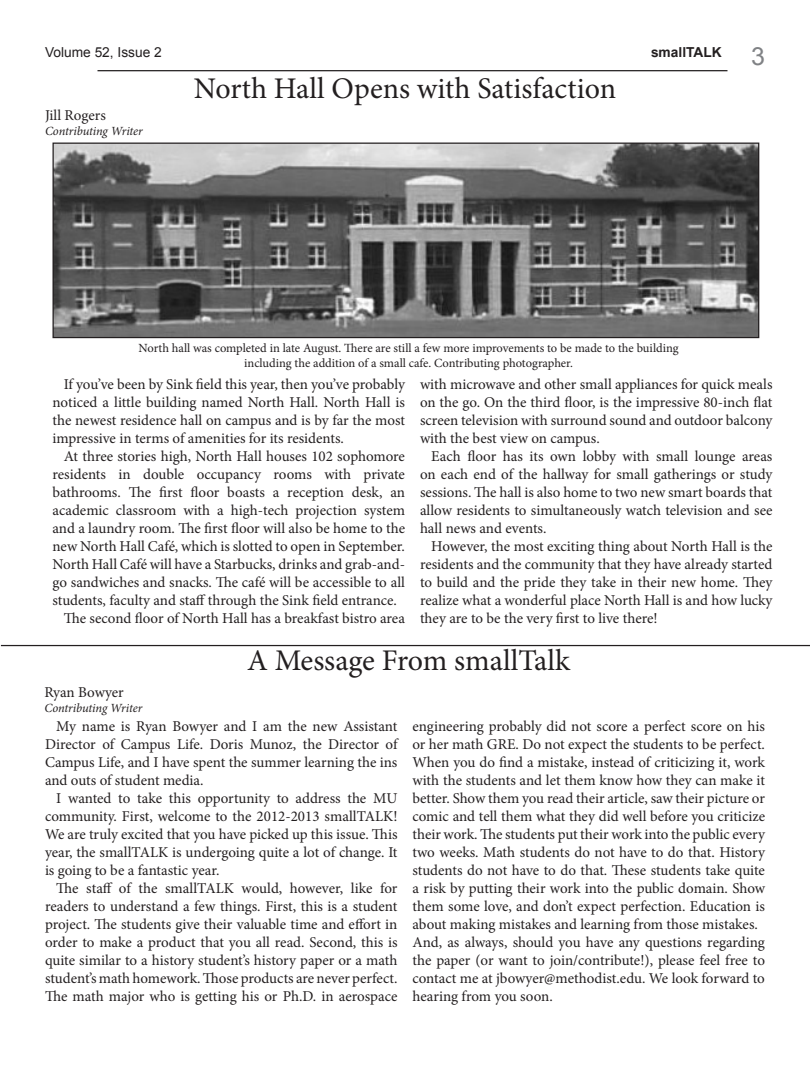
<style>
.page{position:relative;width:810px;height:1080px;background:#fff}
.page>*{position:absolute;margin:0;border:0;box-sizing:border-box;transform-origin:0 0}
.t1{font:30px "Minion Pro";color:#231f20}
.t2{font:25px "Arial";color:#808285}
.t3{font:15px/18px "Minion Pro";letter-spacing:-.005em;color:#231f20;text-align:justify}
.t4{font:13.75px "Arial";color:#231f20}
.t5{font:700 13.75px "Arial";color:#231f20}
.t6{font:12.5px "Minion Pro";letter-spacing:-.005em;color:#231f20}
.t7{font:italic 12.5px "Minion Pro";letter-spacing:-.01em;color:#231f20}
</style>
<div class="page">
<hr style="left:98px;top:70px;width:630px;height:1px;background:#231f20">
<img style="left:54px;top:145px;width:703px;height:191px">
<div style="left:52px;top:143px;width:707px;height:195px;border:1px solid #231f20"></div>
<hr style="left:1px;top:645px;width:809px;height:1px;background:#231f20">
<p class="t4" style="left:45px;top:43px;width:118px">Volume 52, Issue 2</p>
<p class="t3" style="left:45px;top:106px;width:62px">Jill Rogers</p>
<p class="t7" style="left:45px;top:122px;width:99px">Contributing Writer</p>
<p class="t1" style="left:194px;top:68px;width:424px">North Hall Opens with Satisfaction</p>
<p class="t5" style="left:651px;top:43px;width:72px">smallTALK</p>
<p class="t2" style="left:751px;top:40px;width:15px">3</p>
<p class="t6" style="left:139px;top:340px;width:542px">North hall was completed in late August. There are still a few more improvements to be made to the building</p>
<p class="t6" style="left:244px;top:355px;width:330px">including the addition of a small cafe. Contributing photographer.</p>
<p class="t3" style="left:52px;top:375px;width:354px;text-indent:11px">If you’ve been by Sink field this year, then you’ve probably noticed a little building named North Hall. North Hall is the newest residence hall on campus and is by far the most impressive in terms of amenities for its residents.</p>
<p class="t3" style="left:52px;top:447px;width:354px;text-indent:11px">At three stories high, North Hall houses 102 sophomore residents in double occupancy rooms with private bathrooms. The first floor boasts a reception desk, an academic classroom with a high-tech projection system and a laundry room. The first floor will also be home to the new North Hall Café, which is slotted to open in September.<br>North Hall Café will have a Starbucks, drinks and grab-and&shy;go sandwiches and snacks. The café will be accessible to all students, faculty and staff through the Sink field entrance.</p>
<p class="t3" style="left:64px;top:609px;width:343px">The second floor of North Hall has a breakfast bistro area</p>
<p class="t3" style="left:420px;top:375px;width:354px">with microwave and other small appliances for quick meals on the go. On the third floor, is the impressive 80-inch flat screen television with surround sound and outdoor balcony with the best view on campus.</p>
<p class="t3" style="left:420px;top:447px;width:354px;text-indent:11px">Each floor has its own lobby with small lounge areas on each end of the hallway for small gatherings or study sessions. The hall is also home to two new smart boards that allow residents to simultaneously watch television and see hall news and events.</p>
<p class="t3" style="left:420px;top:537px;width:354px;text-indent:11px">However, the most exciting thing about North Hall is the residents and the community that they have already started to build and the pride they take in their new home. They realize what a wonderful place North Hall is and how lucky they are to be the very first to live there!</p>
<p class="t1" style="left:247px;top:640px;width:324px">A Message From smallTalk</p>
<p class="t3" style="left:44px;top:683px;width:81px">Ryan Bowyer</p>
<p class="t7" style="left:44px;top:699px;width:99px">Contributing Writer</p>
<p class="t3" style="left:45px;top:717px;width:354px;text-indent:11px">My name is Ryan Bowyer and I am the new Assistant Director of Campus Life. Doris Munoz, the Director of Campus Life, and I have spent the summer learning the ins and outs of student media.</p>
<p class="t3" style="left:45px;top:789px;width:354px;text-indent:11px">I wanted to take this opportunity to address the MU community. First, welcome to the 2012-2013 smallTALK!<br>We are truly excited that you have picked up this issue. This year, the smallTALK is undergoing quite a lot of change. It is going to be a fantastic year.</p>
<p class="t3" style="left:45px;top:879px;width:354px;text-indent:11px">The staff of the smallTALK would, however, like for readers to understand a few things. First, this is a student project. The students give their valuable time and effort in order to make a product that you all read. Second, this is quite similar to a history student’s history paper or a math student’s math homework. Those products are never perfect.<br>The math major who is getting his or Ph.D. in aerospace</p>
<p class="t3" style="left:412px;top:717px;width:354px">engineering probably did not score a perfect score on his or her math GRE. Do not expect the students to be perfect.<br>When you do find a mistake, instead of criticizing it, work with the students and let them know how they can make it better. Show them you read their article, saw their picture or comic and tell them what they did well before you criticize their work. The students put their work into the public every two weeks. Math students do not have to do that. History students do not have to do that. These students take quite a risk by putting their work into the public domain. Show them some love, and don’t expect perfection. Education is about making mistakes and learning from those mistakes.</p>
<p class="t3" style="left:412px;top:933px;width:354px">And, as always, should you have any questions regarding the paper (or want to join/contribute!), please feel free to contact me at jbowyer@methodist.edu. We look forward to hearing from you soon.</p>
</div>
